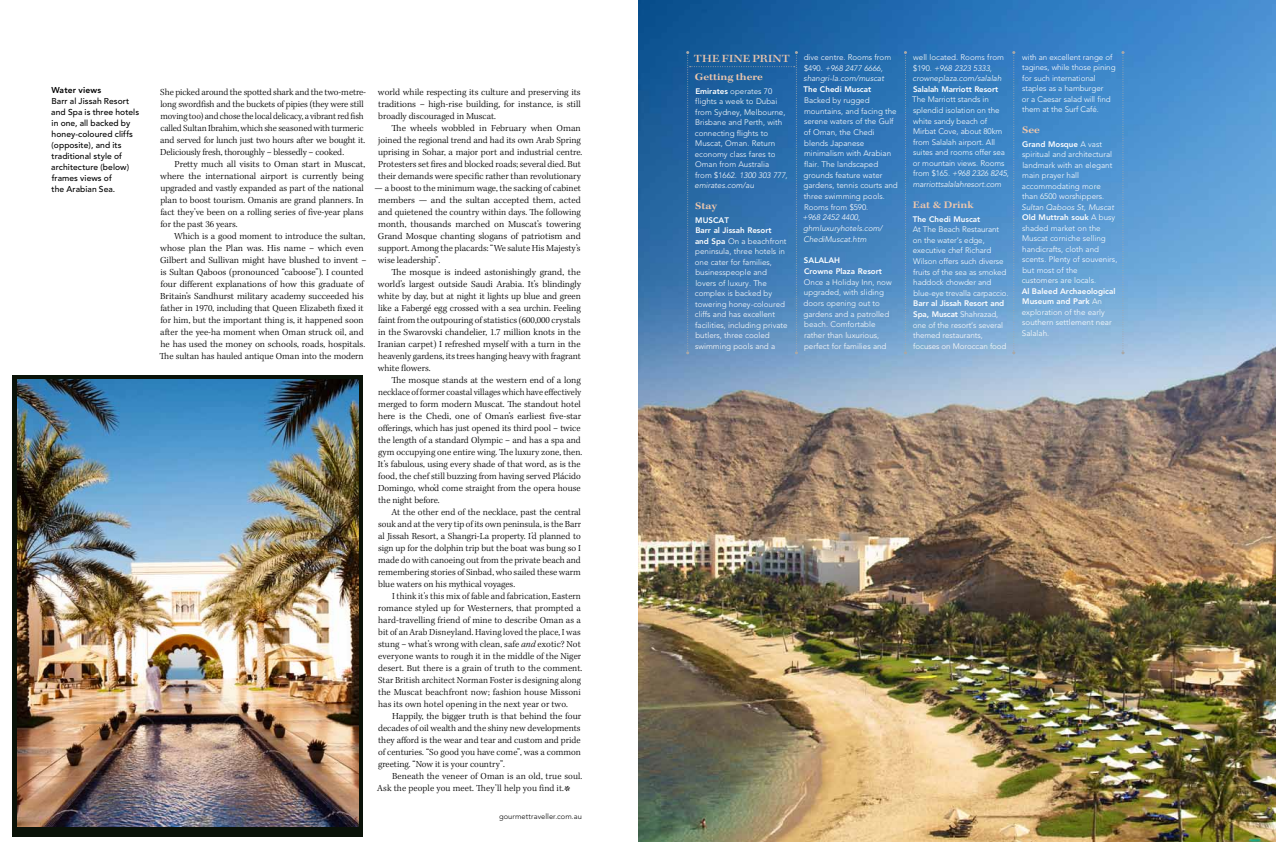
<style>
.page{position:relative;width:1276px;height:842px;background:#fff}
.page>*{position:absolute;margin:0;border:0;box-sizing:border-box;transform-origin:0 0}
.t1{font:600 expanded 10px "Kepler Std";color:#eec7ad}
.t2{font:300 9.5px/12px "Kepler Std";color:#000}
.t3{font:500 8.5px/11px "Avenir";letter-spacing:.005em;color:#000}
.t4{font:800 8.5px "Avenir";letter-spacing:.015em;color:#000}
.t5{font:300 8px/10.5px "Avenir";color:#fff}
.t6{font:italic 300 8px/10.7px "Avenir";color:#fff}
.t7{font:800 8px/10.7px "Avenir";color:#fff}
.t8{font:300 7.5px "Avenir";letter-spacing:.01em;color:#000}
.s1{font-style:italic}
.s2{font-size:16px}
.s3{font-family:"Kepler Std";font-weight:500;font-style:normal;font-stretch:expanded;font-size:11px;color:#eec7ad}
.s4{font-style:normal}
.s5{font-weight:800}
</style>
<div class="page">
<img style="left:638px;top:0;width:638px;height:842px">
<svg style="left:686px;top:51px;width:112px;height:303px"></svg>
<svg style="left:904px;top:51px;width:3px;height:303px"></svg>
<svg style="left:1012px;top:51px;width:3px;height:303px"></svg>
<svg style="left:1121px;top:51px;width:3px;height:303px"></svg>
<div style="left:12px;top:375px;width:351px;height:461px;background:#0a1208"></div>
<img style="left:17px;top:379px;width:341px;height:448px">
<p class="t4" style="left:51px;top:85px;width:51px">Water views</p>
<p class="t3" style="left:51px;top:96px;width:89px">Barr al Jissah Resort and Spa is three hotels in one, all backed by honey-coloured cliffs (opposite), and its traditional style of architecture (below) frames views of<br>the Arabian Sea.</p>
<p class="t2" style="left:160px;top:86px;width:207px">She picked around the spotted shark and the two-metre&shy;long swordfish and the buckets of pipies (they were still moving too) and chose the local delicacy, a vibrant red fish called Sultan Ibrahim, which she seasoned with turmeric and served for lunch just two hours after we bought it.<br>Deliciously fresh, thoroughly – blessedly – cooked.</p>
<p class="t2" style="left:160px;top:158px;width:207px;text-indent:14px">Pretty much all visits to Oman start in Muscat, where the international airport is currently being upgraded and vastly expanded as part of the national plan to boost tourism. Omanis are grand planners. In fact they’ve been on a rolling series of five-year plans for the past 36 years.</p>
<p class="t2" style="left:160px;top:230px;width:208px;text-indent:14px">Which is a good moment to introduce the sultan, whose plan the Plan was. His name – which even Gilbert and Sullivan might have blushed to invent – is Sultan Qaboos (pronounced “caboose”). I counted four different explanations of how this graduate of Britain’s Sandhurst military academy succeeded his father in 1970, including that Queen Elizabeth fixed it for him, but the important thing is, it happened soon after the yee-ha moment when Oman struck oil, and he has used the money on schools, roads, hospitals.<br>The sultan has hauled antique Oman into the modern</p>
<p class="t2" style="left:378px;top:86px;width:204px;text-align:justify">world while respecting its culture and preserving its traditions – high-rise building, for instance, is still broadly discouraged in Muscat.</p>
<p class="t2" style="left:378px;top:122px;width:206px;text-indent:14px">The wheels wobbled in February when Oman joined the regional trend and had its own Arab Spring uprising in Sohar, a major port and industrial centre.<br>Protesters set fires and blocked roads; several died. But their demands were specific rather than revolutionary</p>
<p class="t2" style="left:378px;top:182px;width:204px;text-align:justify;text-indent:-3px">— a boost to the minimum wage, the sacking of cabinet members — and the sultan accepted them, acted and quietened the country within days. The following month, thousands marched on Muscat’s towering Grand Mosque chanting slogans of patriotism and support. Among the placards: “We salute His Majesty’s wise leadership”.</p>
<p class="t2" style="left:378px;top:266px;width:205px;text-align:justify;text-indent:14px">The mosque is indeed astonishingly grand, the world’s largest outside Saudi Arabia. It’s blindingly white by day, but at night it lights up blue and green like a Fabergé egg crossed with a sea urchin. Feeling faint from the outpouring of statistics (600,000 crystals in the Swarovski chandelier, 1.7 million knots in the Iranian carpet) I refreshed myself with a turn in the heavenly gardens, its trees hanging heavy with fragrant white flowers.</p>
<p class="t2" style="left:378px;top:374px;width:206px;text-indent:14px">The mosque stands at the western end of a long necklace of former coastal villages which have effectively merged to form modern Muscat. The standout hotel here is the Chedi, one of Oman’s earliest five-star offerings, which has just opened its third pool – twice the length of a standard Olympic – and has a spa and gym occupying one entire wing. The luxury zone, then.<br>It’s fabulous, using every shade of that word, as is the food, the chef still buzzing from having served Plácido Domingo, who’d come straight from the opera house the night before.</p>
<p class="t2" style="left:378px;top:506px;width:205px;text-align:justify;text-indent:13px">At the other end of the necklace, past the central souk and at the very tip of its own peninsula, is the Barr al Jissah Resort, a Shangri-La property. I’d planned to sign up for the dolphin trip but the boat was bung so I made do with canoeing out from the private beach and remembering stories of Sinbad, who sailed these warm blue waters on his mythical voyages.</p>
<p class="t2" style="left:378px;top:590px;width:206px;text-indent:14px">I think it’s this mix of fable and fabrication, Eastern romance styled up for Westerners, that prompted a hard-travelling friend of mine to describe Oman as a bit of an Arab Disneyland. Having loved the place, I was stung – what’s wrong with clean, safe <span class="s1">and</span> exotic? Not everyone wants to rough it in the middle of the Niger desert. But there is a grain of truth to the comment.<br>Star British architect Norman Foster is designing along the Muscat beachfront now; fashion house Missoni has its own hotel opening in the next year or two.</p>
<p class="t2" style="left:378px;top:710px;width:205px;text-align:justify;text-indent:14px">Happily, the bigger truth is that behind the four decades of oil wealth and the shiny new developments they afford is the wear and tear and custom and pride of centuries. “So good you have come”, was a common greeting. “Now it is your country”.</p>
<p class="t2" style="left:377px;top:770px;width:207px;text-indent:15px">Beneath the veneer of Oman is an old, true soul.<br>Ask the people you meet. They’ll help you find it.<span class="s2">*</span></p>
<p class="t8" style="left:499px;top:812px;width:84px">gourmettraveller.com.au</p>
<p class="t6" style="left:803px;top:52px;width:89px;text-indent:-110px"><span class="s3">THE FINE PRINT</span> <span class="s4">dive centre. Rooms from $490.</span> +968 2477 6666, shangri-la.com/muscat</p>
<p class="t7" style="left:803px;top:84px;width:69px">The Chedi Muscat</p>
<p class="t5" style="left:803px;top:95px;width:96px">Backed by rugged mountains, and facing the serene waters of the Gulf of Oman, the Chedi blends Japanese minimalism with Arabian flair. The landscaped grounds feature water gardens, tennis courts and three swimming pools.<br>Rooms from $590.</p>
<p class="t6" style="left:802px;top:212px;width:82px">+968 2452 4400, ghmluxuryhotels.com/<br>ChediMuscat.htm</p>
<p class="t7" style="left:804px;top:255px;width:79px">SALALAH<br>Crowne Plaza Resort</p>
<p class="t5" style="left:803px;top:276px;width:90px">Once a Holiday Inn, now upgraded, with sliding doors opening out to gardens and a patrolled beach. Comfortable rather than luxurious, perfect for families and</p>
<p class="t1" style="left:695px;top:71px;width:69px">Getting there</p>
<p class="t5" style="left:694px;top:86px;width:94px"><span class="s5">Emirates</span> operates 70 flights a week to Dubai from Sydney, Melbourne,<br>Brisbane and Perth, with connecting flights to<br>Muscat, Oman. Return economy class fares to<br>Oman from Australia<br>from $1662. <span class="s1">1300 303 777, emirates.com/au</span></p>
<p class="t1" style="left:695px;top:200px;width:23px">Stay</p>
<p class="t5" style="left:695px;top:215px;width:94px"><span class="s5">MUSCAT<br>Barr al Jissah Resort<br>and Spa</span> On a beachfront peninsula, three hotels in one cater for families, businesspeople and lovers of luxury. The complex is backed by towering honey-coloured cliffs and has excellent facilities, including private butlers, three cooled swimming pools and a</p>
<p class="t6" style="left:912px;top:52px;width:93px"><span class="s4">well located. Rooms from $190.</span> +968 2323 5333, crowneplaza.com/salalah</p>
<p class="t7" style="left:913px;top:84px;width:87px">Salalah Marriott Resort</p>
<p class="t5" style="left:912px;top:94px;width:98px">The Marriott stands in splendid isolation on the white sandy beach of<br>Mirbat Cove, about 80km from Salalah airport. All suites and rooms offer sea or mountain views. Rooms from $165. <span class="s1">+968 2326 8245, marriottsalalahresort.com</span></p>
<p class="t1" style="left:913px;top:199px;width:62px">Eat &amp; Drink</p>
<p class="t7" style="left:912px;top:214px;width:69px">The Chedi Muscat</p>
<p class="t5" style="left:912px;top:224px;width:97px">At The Beach Restaurant on the water’s edge, executive chef Richard<br>Wilson offers such diverse fruits of the sea as smoked haddock chowder and blue-eye trevalla carpaccio.</p>
<p class="t5" style="left:913px;top:298px;width:95px"><span class="s5">Barr al Jissah Resort and<br>Spa, Muscat</span> Shahrazad, one of the resort’s several themed restaurants, focuses on Moroccan food</p>
<p class="t5" style="left:1021px;top:52px;width:95px">with an excellent range of tagines, while those pining for such international staples as a hamburger<br>or a Caesar salad will find them at the Surf Café.</p>
<p class="t1" style="left:1022px;top:124px;width:19px">See</p>
<p class="t5" style="left:1022px;top:139px;width:92px"><span class="s5">Grand Mosque</span> A vast spiritual and architectural landmark with an elegant main prayer hall accommodating more than 6500 worshippers.</p>
<p class="t5" style="left:1021px;top:202px;width:97px"><span class="s1">Sultan Qaboos St, Muscat<br></span><span class="s5">Old Muttrah souk</span> A busy shaded market on the<br>Muscat corniche selling handicrafts, cloth and scents. Plenty of souvenirs, but most of the<br>customers are locals.</p>
<p class="t5" style="left:1021px;top:286px;width:95px"><span class="s5">Al Baleed Archaeological<br>Museum and Park</span> An exploration of the early southern settlement near<br>Salalah.</p>
</div>
